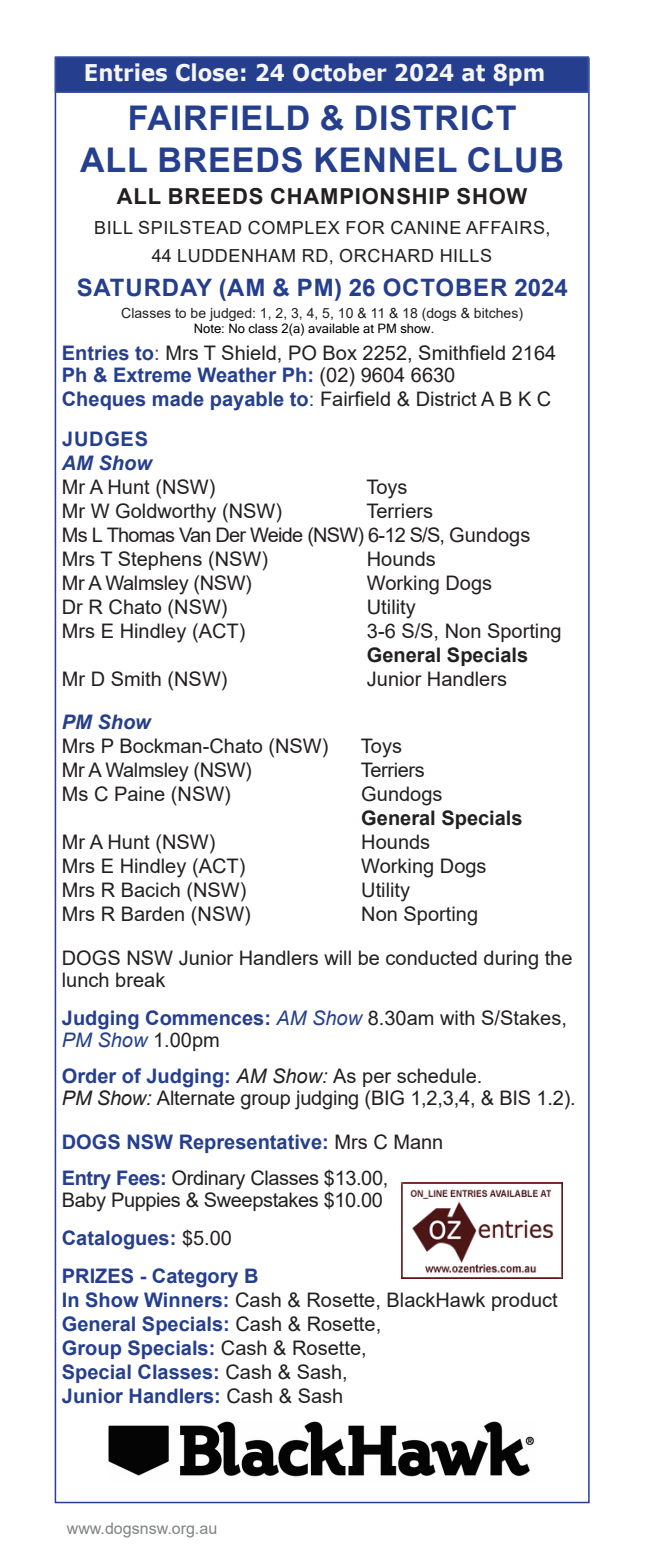
<style>
.page{position:relative;width:650px;height:1560px;background:#fff}
.page>*{position:absolute;margin:0;border:0;box-sizing:border-box;transform-origin:0 0}
._1_2_Club_Name{font:700 34px "Arial";letter-spacing:.025em;color:#253f8e}
._1_Date{font:700 24px "Arial";letter-spacing:.035em;color:#253f8e}
.t1{font:700 23px "Verdana";color:#f5f5f6;scale:.92 1}
._1_2_Event{font:700 22px "Arial";letter-spacing:.035em;color:#231f20}
._1_Text{font:20px/24px "Arial";color:#231f20}
._1_2_Text{font:700 20px/24px "Arial";color:#253f8e}
._1_2_Text-2{font:20px/22px "Arial";color:#231f20}
._1_Text-2{font:700 20px/24px "Arial";color:#231f20}
._1_2_Text-3{font:20px/38px "Arial";letter-spacing:-.02em;color:#231f20}
._1_Text-3{font:20px "Arial";letter-spacing:-.02em;color:#231f20}
._1_2_Text-4{font:italic 20px "Arial";color:#253f8e}
._1_2_Text-5{font:italic 700 20px "Arial";color:#253f8e}
._1_Text-4{font:italic 700 20px "Arial";color:#253f8e}
._1_2_Venue{font:18px "Arial";letter-spacing:.035em;color:#231f20}
.t2{font:16px "Arial";color:#808285}
._1_2_Classes{font:14px "Arial";color:#231f20}
.t3{font:13px "Microsoft Sans Serif";color:#000}
.s1{font-style:inherit}
.s2{font-weight:700;color:#253f8e}
.s3{color:#253f8e}
.s4{font-weight:400;color:#231f20}
.s5{font-weight:400}
.s6{font-style:italic;color:#253f8e}
.s7{font-style:normal;color:#231f20}
.s8{font-style:italic}
</style>
<div class="page">
<div style="left:55px;top:57px;width:533px;height:35px;background:#253f8e"></div>
<div style="left:55px;top:56px;width:533px;height:37px;border:2px solid #3a53a3"></div>
<img style="left:401px;top:1182px;width:161px;height:95px">
<img style="left:108px;top:1421px;width:426px;height:56px">
<p class="t1" style="left:84px;top:56px;width:502px">Entries Close: 2<span class="s1">4</span> October 2024 at <span class="s1">8p</span>m</p>
<p class="_1_2_Club_Name" style="left:128px;top:94px;width:390px">FAIRFIELD &amp; DISTRICT</p>
<p class="_1_2_Club_Name" style="left:80px;top:136px;width:485px">ALL BREEDS KENNEL CLUB</p>
<p class="_1_2_Event" style="left:117px;top:181px;width:412px">ALL BREEDS CHAMPIONSHIP SHOW</p>
<p class="_1_2_Venue" style="left:94px;top:215px;width:457px">BILL SPILSTEAD COMPLEX FOR CANINE AFFAIRS,</p>
<p class="_1_2_Venue" style="left:152px;top:243px;width:342px">44 LUDDENHAM RD, ORCHARD HILLS</p>
<p class="_1_Date" style="left:77px;top:271px;width:492px">SATURDAY (AM &amp; PM) 26 OCTOBER 2024</p>
<p class="_1_2_Classes" style="left:121px;top:304px;width:403px">Classes to be judged: 1, 2, 3, 4, 5, 10 &amp; 11 &amp; 18 (dogs &amp; bitches)</p>
<p class="_1_2_Text-2" style="left:62px;top:342px;width:495px"><span class="s2">Entries to</span><span class="s3">:</span> Mrs T Shield, PO Box 2252, Smithfield 2164</p>
<p class="_1_2_Text" style="left:62px;top:363px;width:395px">Ph &amp; Extreme Weather Ph: <span class="s4">(02) 9604 6630</span></p>
<p class="_1_2_Text-2" style="left:62px;top:388px;width:491px"><span class="s2">Cheques made payable to</span><span class="s3">:</span> Fairfield &amp; District A B K C</p>
<p class="_1_2_Text" style="left:62px;top:427px;width:87px">JUDGES</p>
<p class="_1_2_Text-5" style="left:62px;top:450px;width:91px">AM Show</p>
<p class="_1_Text" style="left:62px;top:475px;width:155px">Mr A Hunt (NSW)</p>
<p class="_1_Text" style="left:366px;top:475px;width:43px">Toys</p>
<p class="_1_Text" style="left:62px;top:499px;width:222px">Mr W Goldworthy (NSW)</p>
<p class="t3" style="left:194px;top:320px;width:242px">Note: No class 2(a) available at PM show.</p>
<p class="_1_Text" style="left:62px;top:499px;width:470px;text-indent:304px">Terriers<br>Ms L Thomas Van Der Weide (NSW) <span class="s1">6-12 S/S,</span> Gundogs<br>Mrs T Stephens (NSW)</p>
<p class="_1_Text" style="left:366px;top:547px;width:70px">Hounds</p>
<p class="_1_Text-3" style="left:62px;top:569px;width:191px">Mr A Walmsley (NSW)</p>
<p class="_1_Text" style="left:366px;top:571px;width:127px">Working Dogs</p>
<p class="_1_Text" style="left:62px;top:595px;width:167px">Dr R Chato (NSW)</p>
<p class="_1_Text" style="left:366px;top:595px;width:50px">Utility</p>
<p class="_1_Text" style="left:62px;top:619px;width:185px">Mrs E Hindley (ACT)</p>
<p class="_1_Text-2" style="left:366px;top:619px;width:196px"><span class="s5">3-6 S/S,</span> <span class="s5">Non Sporting<br></span>General Specials</p>
<p class="_1_Text" style="left:62px;top:667px;width:167px">Mr D Smith (NSW)</p>
<p class="_1_Text" style="left:366px;top:667px;width:142px">Junior Handlers</p>
<p class="_1_Text-4" style="left:62px;top:708px;width:90px">PM Show</p>
<p class="_1_Text" style="left:62px;top:733px;width:268px">Mrs P Bockman-Chato (NSW)</p>
<p class="_1_Text" style="left:361px;top:733px;width:43px">Toys</p>
<p class="_1_Text-3" style="left:62px;top:755px;width:191px">Mr A Walmsley (NSW)</p>
<p class="_1_Text-3" style="left:361px;top:755px;width:65px">Terriers</p>
<p class="_1_Text" style="left:62px;top:781px;width:170px">Ms C Paine (NSW)</p>
<p class="_1_Text" style="left:361px;top:781px;width:83px">Gundogs</p>
<p class="_1_Text-2" style="left:361px;top:805px;width:163px">General Specials</p>
<p class="_1_Text" style="left:62px;top:829px;width:155px">Mr A Hunt (NSW)</p>
<p class="_1_Text" style="left:361px;top:829px;width:70px">Hounds</p>
<p class="_1_Text" style="left:62px;top:853px;width:185px">Mrs E Hindley (ACT)</p>
<p class="_1_Text" style="left:361px;top:853px;width:127px">Working Dogs</p>
<p class="_1_Text" style="left:62px;top:877px;width:186px">Mrs R Bacich (NSW)</p>
<p class="_1_Text" style="left:361px;top:877px;width:50px">Utility</p>
<p class="_1_Text" style="left:62px;top:901px;width:190px">Mrs R Barden (NSW)</p>
<p class="_1_Text" style="left:361px;top:901px;width:118px">Non Sporting</p>
<p class="_1_Text" style="left:62px;top:946px;width:512px;line-height:22px">DOGS NSW Junior Handlers will be conducted during the lunch break</p>
<p class="_1_2_Text-2" style="left:62px;top:1006px;width:506px"><span class="s2">Judging Commences:</span> <span class="s6">AM Show</span> 8.30am with S/Stakes,</p>
<p class="_1_2_Text-4" style="left:62px;top:1026px;width:159px">PM Show <span class="s7">1.00pm</span></p>
<p class="_1_2_Text-2" style="left:62px;top:1064px;width:515px"><span class="s2">Order of Judging:</span> <span class="s8">AM Show:</span> As per schedule.<br><span class="s8">PM Show:</span> Alternate group judging (BIG 1,2,3,4, &amp; BIS 1.2).</p>
<p class="_1_2_Text" style="left:62px;top:1123px;width:383px;line-height:36px">DOGS NSW Representative: <span class="s4">Mrs C Mann<br></span>Entry Fees: <span class="s4">Ordinary Classes $13.00,</span></p>
<p class="_1_2_Text-3" style="left:62px;top:1180px;width:322px">Baby Puppies &amp; Sweepstakes $<span class="s1">10</span>.00<br><span class="s2">Catalogues:</span> $5.00</p>
<p class="_1_2_Text" style="left:62px;top:1263px;width:497px">PRIZES - Category B<br>In Show Winners: <span class="s4">Cash &amp; Rosette, BlackHawk product<br></span>General Specials: <span class="s4">Cash &amp; Rosette,<br></span>Group Specials: <span class="s4">Cash &amp; Rosette,<br></span>Special Classes: <span class="s4">Cash &amp; Sash,<br></span>Junior Handlers: <span class="s4">Cash &amp; Sash</span></p>
<p class="t2" style="left:67px;top:1517px;width:152px">www.dogsnsw.org.au</p>
</div>
